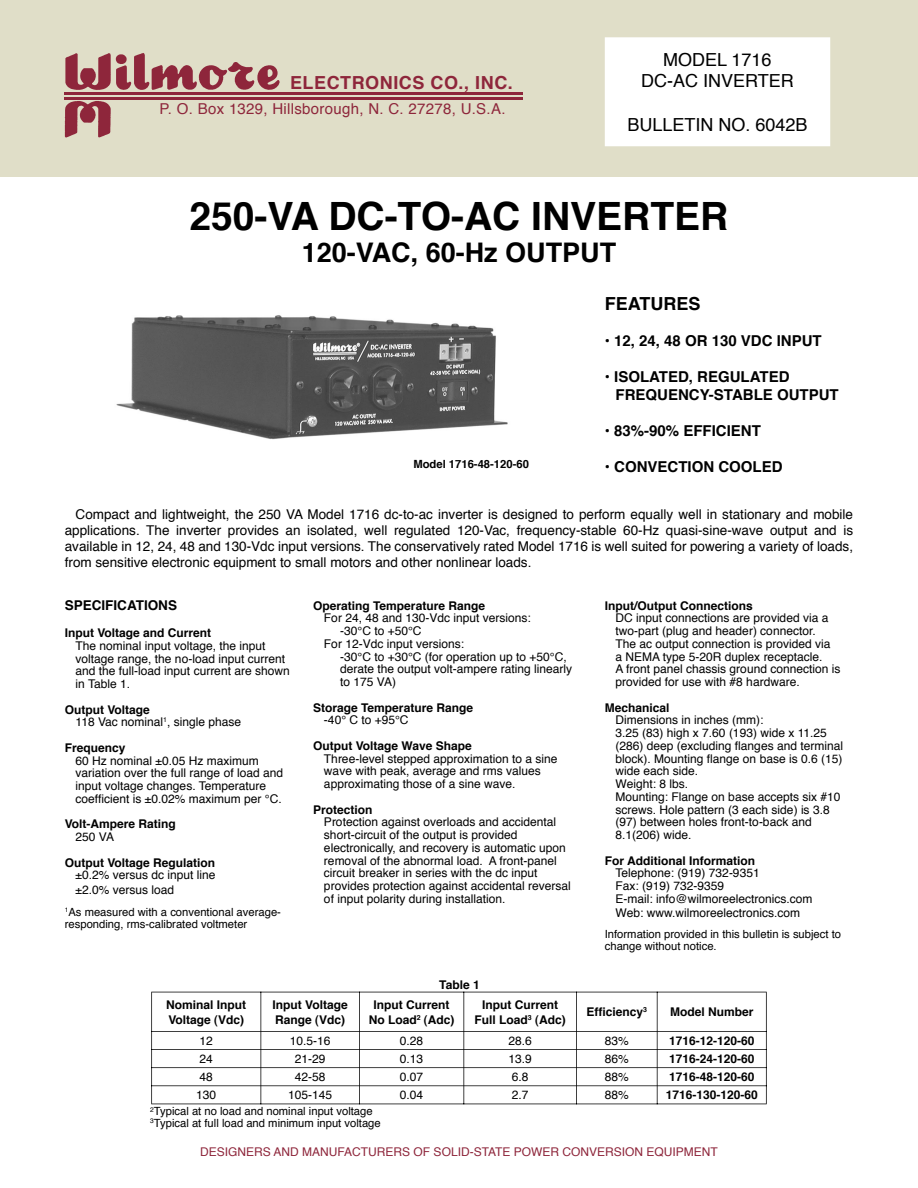
<style>
.page{position:relative;width:918px;height:1188px;background:#fff}
.page>*{position:absolute;margin:0;border:0;box-sizing:border-box;transform-origin:0 0}
.t1{font:700 39px "Helvetica";color:#000}
.t2{font:700 27px "Helvetica";color:#000}
.t3{font:18px/21.6px "Helvetica";color:#000;text-align:center}
.t4{font:700 18px "Helvetica";letter-spacing:.03em;color:#8e263b}
.t5{font:700 18px "Helvetica";color:#000}
.t6{font:700 15px/18px "Helvetica";color:#000}
.t7{font:15px "Helvetica";letter-spacing:.02em;color:#8e263b}
.t8{font:13.5px/16.2px "Helvetica";color:#000;text-align:justify}
.t9{font:700 13.5px "Helvetica";color:#000}
.t10{font:12px/12.8px "Helvetica";color:#000}
.t11{font:700 12px/14.4px "Helvetica";color:#000}
.t12{font:12px "Helvetica";color:#8e263b}
.t13{font:11.25px/12px "Helvetica";color:#000}
.t14{font:700 11.25px "Helvetica";color:#000}
.s1{font-weight:700}
</style>
<div class="page">
<svg style="left:151px;top:992px;width:616px;height:112px"></svg>
<img style="left:116px;top:315px;width:392px;height:125px">
<div style="left:0;top:0;width:918px;height:177px;background:#e0dec8"></div>
<div style="left:606px;top:39px;width:223px;height:106px;background:#fff"></div>
<hr style="left:605px;top:39px;width:3px;height:106px;background:#fff">
<hr style="left:606px;top:143px;width:223px;height:3px;background:#fff">
<hr style="left:827px;top:39px;width:3px;height:106px;background:#fff">
<hr style="left:606px;top:37px;width:223px;height:3px;background:#fff">
<img style="left:64px;top:53px;width:221px;height:85px">
<hr style="left:64px;top:92px;width:459px;height:3px;background:#8e263b">
<hr style="left:64px;top:98px;width:459px;height:2px;background:#8e263b">
<h3 class="t4" style="left:290px;top:67px;width:224px">ELECTRONICS CO., INC.</h3>
<p class="t7" style="left:160px;top:96px;width:347px">P. O. Box 1329, Hillsborough, N. C. 27278, U.S.A.</p>
<h3 class="t3" style="left:641px;top:48px;width:154px">MODEL 1716<br>DC-AC INVERTER</h3>
<h3 class="t3" style="left:627px;top:113px;width:182px">BULLETIN NO. 6042B</h3>
<h1 class="t1" style="left:190px;top:181px;width:540px">250-VA DC-TO-AC INVERTER</h1>
<h2 class="t2" style="left:302px;top:228px;width:316px">120-VAC, 60-Hz OUTPUT</h2>
<h3 class="t5" style="left:605px;top:288px;width:97px">FEATURES</h3>
<p class="t6" style="left:605px;top:331px;width:219px">• 12, 24, 48 OR 130 VDC INPUT</p>
<p class="t6" style="left:616px;top:367px;width:225px;text-indent:-11px">• ISOLATED, REGULATED<br>FREQUENCY-STABLE OUTPUT</p>
<p class="t6" style="left:605px;top:421px;width:158px">• 83%-90% EFFICIENT</p>
<p class="t6" style="left:605px;top:457px;width:179px">• CONVECTION COOLED</p>
<p class="t8" style="left:65px;top:506px;width:790px;text-indent:11px">Compact and lightweight, the 250 VA Model 1716 dc-to-ac inverter is designed to perform equally well in stationary and mobile applications. The inverter provides an isolated, well regulated 120-Vac, frequency-stable 60-Hz quasi-sine-wave output and is available in 12, 24, 48 and 130-Vdc input versions. The conservatively rated Model 1716 is well suited for powering a variety of loads, from sensitive electronic equipment to small motors and other nonlinear loads.</p>
<p class="t9" style="left:65px;top:593px;width:114px">SPECIFICATIONS</p>
<p class="t11" style="left:65px;top:625px;width:148px">Input Voltage and Current</p>
<p class="t10" style="left:75px;top:639px;width:216px">The nominal input voltage, the input voltage range, the no-load input current and the full-load input current are shown in Table 1.</p>
<p class="t10" style="left:76px;top:703px;width:167px;text-indent:-11px"><span class="s1">Output Voltage<br></span>118 Vac nominal<sup>1</sup>, single phase</p>
<p class="t11" style="left:65px;top:740px;width:62px">Frequency</p>
<p class="t10" style="left:76px;top:754px;width:209px">60 Hz nominal ±0.05 Hz maximum variation over the full range of load and input voltage changes. Temperature coefficient is ±0.02% maximum per °C.</p>
<p class="t11" style="left:65px;top:816px;width:113px">Volt-Ampere Rating</p>
<p class="t10" style="left:76px;top:830px;width:40px">250 VA</p>
<p class="t11" style="left:65px;top:854px;width:152px">Output Voltage Regulation</p>
<p class="t10" style="left:76px;top:868px;width:141px;line-height:14.4px">±0.2% versus dc input line ±2.0% versus load</p>
<p class="t13" style="left:65px;top:906px;width:218px"><sup>1</sup>As measured with a conventional average&shy;responding, rms-calibrated voltmeter</p>
<p class="t14" style="left:413px;top:454px;width:117px">Model 1716-48-120-60</p>
<p class="t11" style="left:313px;top:598px;width:173px">Operating Temperature Range</p>
<p class="t10" style="left:324px;top:612px;width:208px">For 24, 48 and 130-Vdc input versions:</p>
<p class="t10" style="left:340px;top:624px;width:83px">-30°C to +50°C</p>
<p class="t10" style="left:324px;top:637px;width:142px">For 12-Vdc input versions:</p>
<p class="t10" style="left:340px;top:650px;width:228px">-30°C to +30°C (for operation up to +50°C,</p>
<p class="t10" style="left:340px;top:663px;width:234px">derate the output volt-ampere rating linearly</p>
<p class="t10" style="left:340px;top:675px;width:57px">to 175 VA)</p>
<p class="t11" style="left:313px;top:700px;width:161px">Storage Temperature Range</p>
<p class="t10" style="left:324px;top:714px;width:86px">-40° C to +95°C</p>
<p class="t11" style="left:313px;top:738px;width:160px">Output Voltage Wave Shape</p>
<p class="t10" style="left:324px;top:752px;width:235px">Three-level stepped approximation to a sine wave with peak, average and rms values approximating those of a sine wave.</p>
<p class="t11" style="left:313px;top:802px;width:61px">Protection</p>
<p class="t10" style="left:324px;top:816px;width:248px">Protection against overloads and accidental short-circuit of the output is provided electronically, and recovery is automatic upon removal of the abnormal load. A front-panel circuit breaker in series with the dc input provides protection against accidental reversal of input polarity during installation.</p>
<p class="t11" style="left:605px;top:598px;width:149px">Input/Output Connections</p>
<p class="t10" style="left:616px;top:612px;width:226px">DC input connections are provided via a two-part (plug and header) connector.<br>The ac output connection is provided via<br>a NEMA type 5-20R duplex receptacle.<br>A front panel chassis ground connection is provided for use with #8 hardware.</p>
<p class="t11" style="left:605px;top:700px;width:66px">Mechanical</p>
<p class="t10" style="left:616px;top:714px;width:229px">Dimensions in inches (mm):<br>3.25 (83) high x 7.60 (193) wide x 11.25 (286) deep (excluding flanges and terminal block). Mounting flange on base is 0.6 (15) wide each side.<br>Weight: 8 lbs.<br>Mounting: Flange on base accepts six #10 screws. Hole pattern (3 each side) is 3.8 (97) between holes front-to-back and<br>8.1(206) wide.</p>
<p class="t11" style="left:605px;top:853px;width:152px">For Additional Information</p>
<p class="t10" style="left:616px;top:867px;width:198px">Telephone: (919) 732-9351<br>Fax: (919) 732-9359<br>E-mail: info@wilmoreelectronics.com</p>
<p class="t10" style="left:616px;top:906px;width:186px">Web: www.wilmoreelectronics.com</p>
<p class="t13" style="left:605px;top:928px;width:238px">Information provided in this bulletin is subject to change without notice.</p>
<p class="t11" style="left:439px;top:977px;width:42px">Table 1</p>
<p class="t11" style="left:166px;top:997px;width:82px">Nominal Input<br>Voltage (Vdc)</p>
<p class="t11" style="left:273px;top:997px;width:77px">Input Voltage<br>Range (Vdc)</p>
<p class="t11" style="left:369px;top:997px;width:87px;text-align:center">Input Current<br>No Load<sup>2</sup> (Adc)</p>
<p class="t11" style="left:475px;top:997px;width:93px;text-align:center">Input Current<br>Full Load<sup>3</sup> (Adc)</p>
<p class="t11" style="left:587px;top:1004px;width:62px">Efficiency<sup>3</sup></p>
<p class="t11" style="left:670px;top:1004px;width:85px">Model Number</p>
<p class="t10" style="left:200px;top:1034px;width:15px">12</p>
<p class="t10" style="left:290px;top:1034px;width:42px">10.5-16</p>
<p class="t10" style="left:400px;top:1034px;width:25px">0.28</p>
<p class="t10" style="left:509px;top:1034px;width:25px">28.6</p>
<p class="t10" style="left:605px;top:1034px;width:26px">83%</p>
<p class="t11" style="left:669px;top:1033px;width:87px">1716-12-120-60</p>
<p class="t10" style="left:200px;top:1052px;width:15px">24</p>
<p class="t10" style="left:295px;top:1052px;width:32px">21-29</p>
<p class="t10" style="left:400px;top:1052px;width:25px">0.13</p>
<p class="t10" style="left:509px;top:1052px;width:25px">13.9</p>
<p class="t10" style="left:605px;top:1052px;width:26px">86%</p>
<p class="t11" style="left:669px;top:1051px;width:87px">1716-24-120-60</p>
<p class="t10" style="left:200px;top:1070px;width:15px">48</p>
<p class="t10" style="left:295px;top:1070px;width:32px">42-58</p>
<p class="t10" style="left:400px;top:1070px;width:25px">0.07</p>
<p class="t10" style="left:512px;top:1070px;width:18px">6.8</p>
<p class="t10" style="left:605px;top:1070px;width:26px">88%</p>
<p class="t11" style="left:669px;top:1069px;width:87px">1716-48-120-60</p>
<p class="t10" style="left:196px;top:1089px;width:22px">130</p>
<p class="t10" style="left:288px;top:1089px;width:46px">105-145</p>
<p class="t10" style="left:400px;top:1089px;width:25px">0.04</p>
<p class="t10" style="left:512px;top:1089px;width:18px">2.7</p>
<p class="t10" style="left:605px;top:1089px;width:26px">88%</p>
<p class="t11" style="left:666px;top:1087px;width:94px">1716-130-120-60</p>
<p class="t13" style="left:150px;top:1106px;width:232px;line-height:11.2px"><sup>2</sup>Typical at no load and nominal input voltage<br><sup>3</sup>Typical at full load and minimum input voltage</p>
<p class="t12" style="left:200px;top:1141px;width:519px">DESIGNERS AND MANUFACTURERS OF SOLID-STATE POWER CONVERSION EQUIPMENT</p>
</div>
